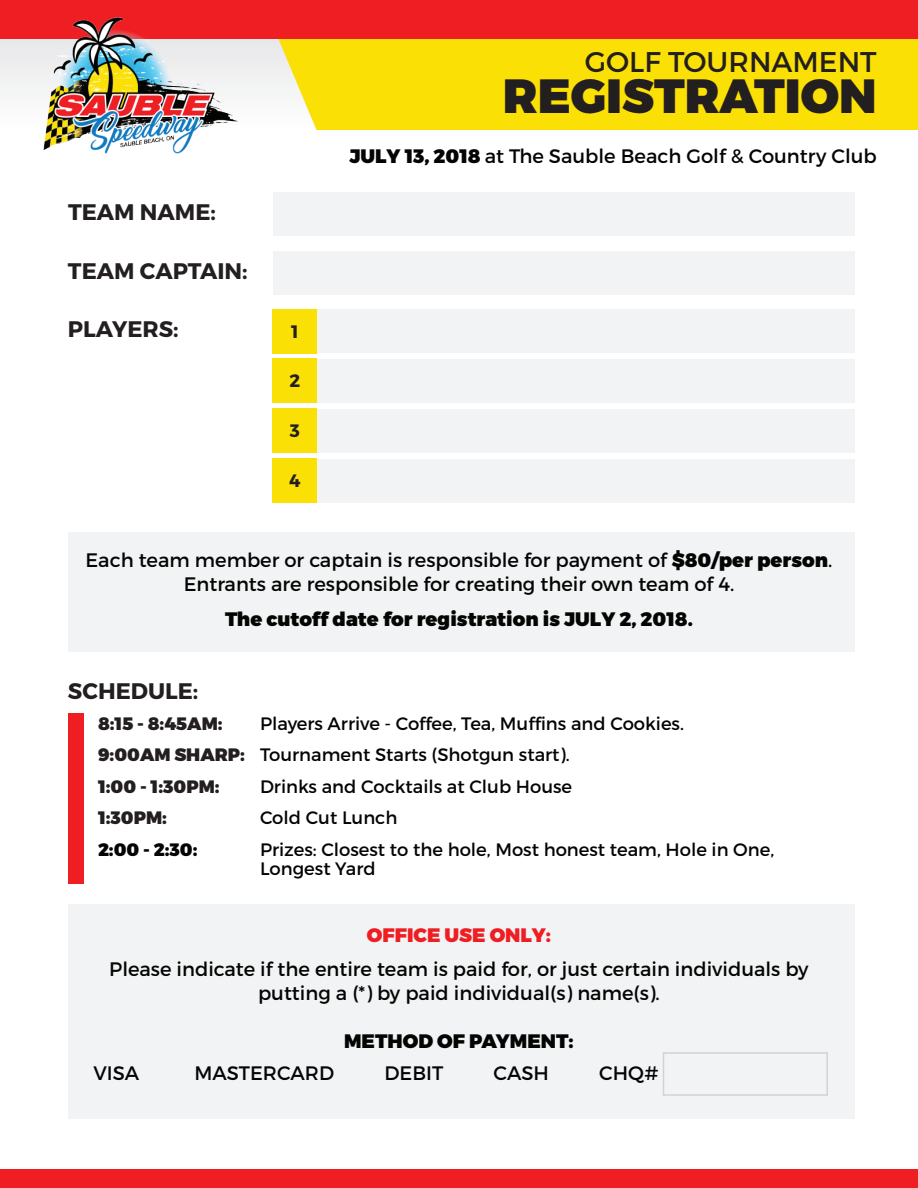
<style>
.page{position:relative;width:918px;height:1188px;background:#fff}
.page>*{position:absolute;margin:0;border:0;box-sizing:border-box;transform-origin:0 0}
.t1{font:900 48px "Montserrat";color:#231f20}
.t2{font:28.5px "Montserrat";color:#231f20}
.t3{font:700 22.5px "Montserrat";color:#231f20}
.t4{font:19.5px/24px "Montserrat";color:#040503;text-align:center}
.t5{font:900 19.5px "Montserrat";color:#040503}
.t6{font:900 19.5px "Montserrat";color:#ee1e23}
.t7{font:18px/31.5px "Montserrat";color:#040503}
.t8{font:900 18px "Montserrat";color:#231f20}
.t9{font:900 18px "Montserrat";color:#040503}
.t10{font:700 18px "Montserrat";color:#231f20}
.s1{font-weight:900}
.s2{font-weight:900;color:#231f20}
</style>
<div class="page">
<div style="left:273px;top:192px;width:582px;height:44px;background:#f2f3f4"></div>
<div style="left:0;top:39px;width:918px;height:91px;background:#f2f3f4"></div>
<div style="left:262px;top:39px;width:656px;height:91px;background:#fbe005"></div>
<div style="left:0;top:0;width:918px;height:39px;background:#ee1e23"></div>
<img style="left:43px;top:18px;width:195px;height:136px">
<div style="left:0;top:1169px;width:918px;height:19px;background:#ee1e23"></div>
<div style="left:273px;top:251px;width:582px;height:43px;background:#f2f3f4"></div>
<div style="left:273px;top:309px;width:582px;height:44px;background:#f2f3f4"></div>
<div style="left:273px;top:309px;width:44px;height:44px;background:#fbe005"></div>
<div style="left:273px;top:359px;width:582px;height:44px;background:#f2f3f4"></div>
<div style="left:273px;top:409px;width:582px;height:44px;background:#f2f3f4"></div>
<div style="left:273px;top:459px;width:582px;height:44px;background:#f2f3f4"></div>
<div style="left:273px;top:359px;width:44px;height:44px;background:#fbe005"></div>
<div style="left:273px;top:409px;width:44px;height:44px;background:#fbe005"></div>
<div style="left:273px;top:459px;width:44px;height:44px;background:#fbe005"></div>
<div style="left:68px;top:533px;width:787px;height:119px;background:#f2f3f4"></div>
<div style="left:68px;top:905px;width:787px;height:214px;background:#f2f3f4"></div>
<div style="left:663px;top:1052px;width:165px;height:44px;border:2px solid #d1d2d4"></div>
<div style="left:68px;top:713px;width:16px;height:171px;background:#ee1e23"></div>
<h2 class="t2" style="left:585px;top:45px;width:293px">GOLF TOURNAMENT</h2>
<h1 class="t1" style="left:503px;top:66px;width:375px">REGISTRATION</h1>
<p class="t3" style="left:68px;top:198px;width:149px">TEAM NAME:</p>
<p class="t3" style="left:68px;top:257px;width:181px">TEAM CAPTAIN:</p>
<p class="t3" style="left:68px;top:315px;width:112px">PLAYERS:</p>
<p class="t10" style="left:291px;top:320px;width:9px">1</p>
<p class="t10" style="left:289px;top:370px;width:12px">2</p>
<p class="t10" style="left:290px;top:420px;width:12px">3</p>
<p class="t10" style="left:289px;top:470px;width:13px">4</p>
<p class="t4" style="left:349px;top:144px;width:529px"><span class="s1">JULY 13, 2018</span> at The Sauble Beach Golf &amp; Country Club</p>
<p class="t4" style="left:86px;top:548px;width:748px">Each team member or captain is responsible for payment of <span class="s1">$80/per person</span>.<br>Entrants are responsible for creating their own team of 4.</p>
<p class="t5" style="left:225px;top:607px;width:469px">The cutoff date for registration is JULY 2, 2018.</p>
<p class="t3" style="left:68px;top:678px;width:132px">SCHEDULE:</p>
<p class="t7" style="left:98px;top:707px;width:587px;text-indent:162px">Players Arrive - Coffee, Tea, Muffins and Cookies.<br><span class="s2">9:00AM SHARP:</span> Tournament Starts (Shotgun start).<br><span class="s2">1:00 - 1:30PM:</span></p>
<p class="t8" style="left:98px;top:712px;width:126px">8:15 - 8:45AM:</p>
<p class="t7" style="left:260px;top:770px;width:314px">Drinks and Cocktails at Club House</p>
<p class="t8" style="left:98px;top:806px;width:71px">1:30PM:</p>
<p class="t7" style="left:260px;top:802px;width:139px">Cold Cut Lunch</p>
<p class="t9" style="left:98px;top:838px;width:101px">2:00 - 2:30:</p>
<p class="t7" style="left:260px;top:839px;width:516px;line-height:19.5px">Prizes: Closest to the hole, Most honest team, Hole in One,<br>Longest Yard</p>
<p class="t6" style="left:367px;top:923px;width:186px">OFFICE USE ONLY:</p>
<p class="t4" style="left:109px;top:957px;width:701px">Please indicate if the entire team is paid for, or just certain individuals by putting a (*) by paid individual(s) name(s).</p>
<p class="t5" style="left:344px;top:1029px;width:231px">METHOD OF PAYMENT:</p>
<p class="t4" style="left:93px;top:1061px;width:47px">VISA</p>
<p class="t4" style="left:194px;top:1061px;width:141px">MASTERCARD</p>
<p class="t4" style="left:384px;top:1061px;width:60px">DEBIT</p>
<p class="t4" style="left:494px;top:1061px;width:57px">CASH</p>
<p class="t4" style="left:599px;top:1061px;width:61px">CHQ#</p>
</div>
